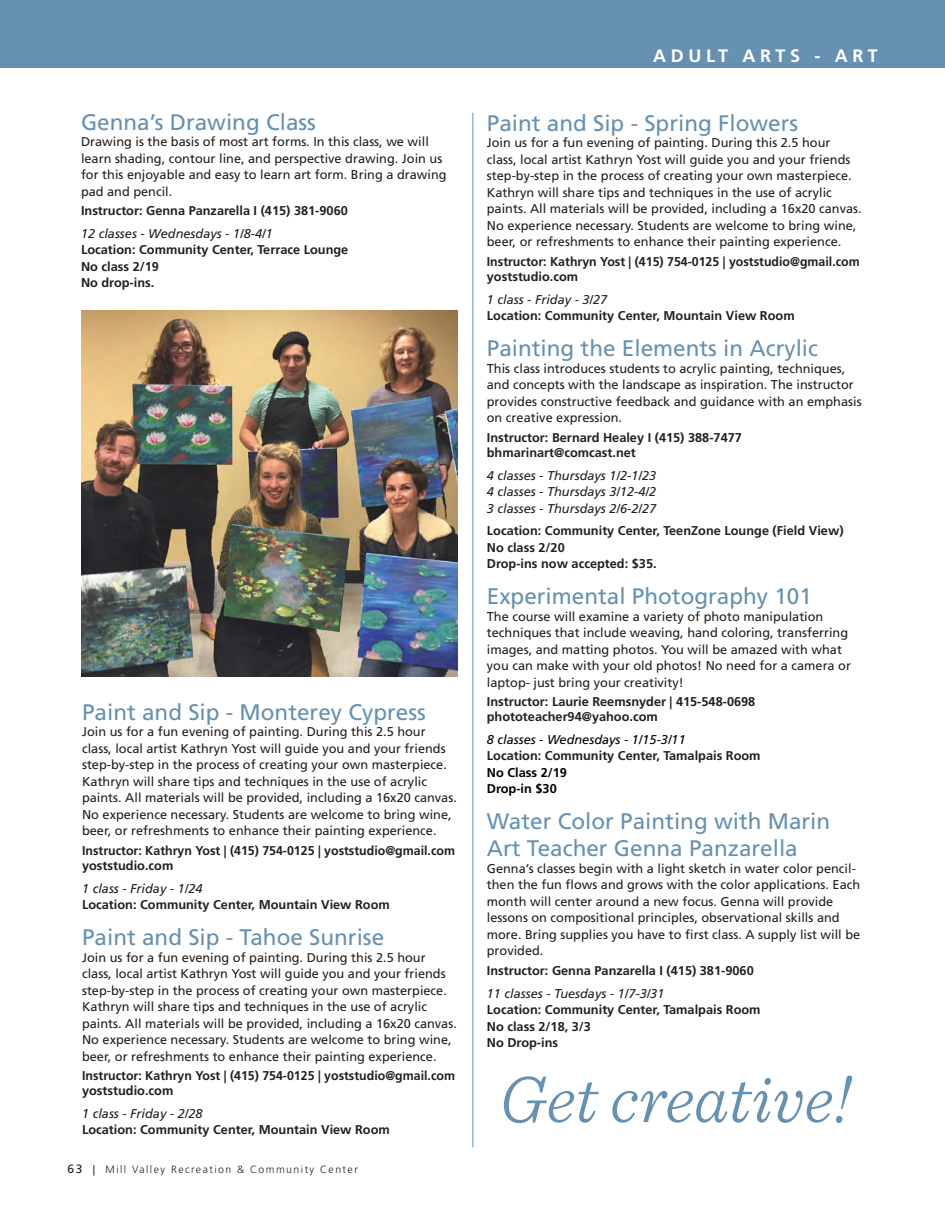
<style>
.page{position:relative;width:945px;height:1215px;background:#fff}
.page>*{position:absolute;margin:0;border:0;box-sizing:border-box;transform-origin:0 0}
.t1{font:italic 300 69px "Sentinel";color:#6791b1}
.t2{font:22.5px/27px "Frutiger LT Std";color:#6791b1}
.t3{font:700 18px "Frutiger LT Std";letter-spacing:.26em;color:#fff}
.t4{font:12.75px/16.5px "Frutiger LT Std";color:#231f20}
.t5{font:700 12.75px/16.5px "Frutiger LT Std";color:#231f20}
.t6{font:italic 12.75px/16.5px "Frutiger LT Std";color:#231f20;text-align:justify}
.t7{font:italic 12.75px "Frutiger LT Std";color:#000}
.t8{font:700 12.75px/16.5px "Frutiger LT Std";color:#000}
.t9{font:300 10.5px "Frutiger LT Std";letter-spacing:.14em;color:#231f20}
.s1{font-weight:400;font-size:12px}
.s2{font-weight:400}
</style>
<div class="page">
<div style="left:0;top:0;width:945px;height:68px;background:#6791b1"></div>
<hr style="left:472px;top:113px;width:1px;height:1035px;background:#6791b1">
<img style="left:81px;top:310px;width:377px;height:367px">
<h2 class="t2" style="left:81px;top:108px;width:237px">Genna’s Drawing Class</h2>
<p class="t4" style="left:81px;top:133px;width:367px">Drawing is the basis of most art forms. In this class, we will learn shading, contour line, and perspective drawing. Join us for this enjoyable and easy to learn art form. Bring a drawing pad and pencil.</p>
<p class="t5" style="left:81px;top:203px;width:268px">Instructor: Genna Panzarella I (415) 381-9060</p>
<p class="t6" style="left:81px;top:225px;width:193px">12 classes - Wednesdays - 1/8-4/1</p>
<p class="t5" style="left:81px;top:242px;width:269px">Location: Community Center, Terrace Lounge<br>No class 2/19<br>No drop-ins.</p>
<h2 class="t2" style="left:82px;top:698px;width:345px">Paint and Sip - Monterey Cypress</h2>
<p class="t4" style="left:82px;top:724px;width:376px">Join us for a fun evening of painting. During this 2.5 hour class, local artist Kathryn Yost will guide you and your friends step-by-step in the process of creating your own masterpiece.<br>Kathryn will share tips and techniques in the use of acrylic paints. All materials will be provided, including a 16x20 canvas.<br>No experience necessary. Students are welcome to bring wine, beer, or refreshments to enhance their painting experience.</p>
<p class="t5" style="left:82px;top:843px;width:374px;line-height:15.3px">Instructor: Kathryn Yost | (415) 754-0125 | yoststudio@gmail.com yoststudio.com</p>
<p class="t6" style="left:82px;top:880px;width:122px">1 class - Friday - 1/24</p>
<p class="t5" style="left:82px;top:896px;width:309px">Location: Community Center, Mountain View Room</p>
<h2 class="t2" style="left:82px;top:924px;width:304px">Paint and Sip - Tahoe Sunrise</h2>
<p class="t4" style="left:82px;top:949px;width:376px">Join us for a fun evening of painting. During this 2.5 hour class, local artist Kathryn Yost will guide you and your friends step-by-step in the process of creating your own masterpiece.<br>Kathryn will share tips and techniques in the use of acrylic paints. All materials will be provided, including a 16x20 canvas.<br>No experience necessary. Students are welcome to bring wine, beer, or refreshments to enhance their painting experience.</p>
<p class="t5" style="left:82px;top:1068px;width:374px;line-height:15.3px">Instructor: Kathryn Yost | (415) 754-0125 | yoststudio@gmail.com yoststudio.com</p>
<p class="t6" style="left:82px;top:1105px;width:122px">1 class - Friday - 2/28</p>
<p class="t5" style="left:82px;top:1122px;width:309px">Location: Community Center, Mountain View Room</p>
<p class="t9" style="left:68px;top:1164px;width:292px"><span class="s1">63</span> <span class="s2">|</span> Mill Valley Recreation &amp; Community Center</p>
<h3 class="t3" style="left:653px;top:45px;width:226px">ADULT ARTS - ART</h3>
<h2 class="t2" style="left:487px;top:110px;width:313px">Paint and Sip - Spring Flowers</h2>
<p class="t4" style="left:487px;top:135px;width:376px">Join us for a fun evening of painting. During this 2.5 hour class, local artist Kathryn Yost will guide you and your friends step-by-step in the process of creating your own masterpiece.<br>Kathryn will share tips and techniques in the use of acrylic paints. All materials will be provided, including a 16x20 canvas.<br>No experience necessary. Students are welcome to bring wine, beer, or refreshments to enhance their painting experience.</p>
<p class="t5" style="left:487px;top:254px;width:374px;line-height:15.3px">Instructor: Kathryn Yost | (415) 754-0125 | yoststudio@gmail.com yoststudio.com</p>
<p class="t6" style="left:487px;top:291px;width:122px">1 class - Friday - 3/27</p>
<p class="t5" style="left:487px;top:308px;width:309px">Location: Community Center, Mountain View Room</p>
<h2 class="t2" style="left:487px;top:335px;width:333px">Painting the Elements in Acrylic</h2>
<p class="t4" style="left:487px;top:360px;width:376px">This class introduces students to acrylic painting, techniques, and concepts with the landscape as inspiration. The instructor provides constructive feedback and guidance with an emphasis on creative expression.</p>
<p class="t5" style="left:487px;top:430px;width:257px;line-height:15.3px">Instructor: Bernard Healey I (415) 388-7477 bhmarinart@comcast.net</p>
<p class="t6" style="left:487px;top:467px;width:171px">4 classes - Thursdays 1/2-1/23<br>4 classes - Thursdays 3/12-4/2<br>3 classes - Thursdays 2/6-2/27</p>
<p class="t5" style="left:487px;top:522px;width:358px">Location: Community Center, TeenZone Lounge (Field View)<br>No class 2/20<br>Drop-ins now accepted: $35.</p>
<h2 class="t2" style="left:487px;top:583px;width:327px">Experimental Photography 101</h2>
<p class="t4" style="left:487px;top:608px;width:366px">The course will examine a variety of photo manipulation techniques that include weaving, hand coloring, transferring images, and matting photos. You will be amazed with what you can make with your old photos! No need for a camera or laptop- just bring your creativity!</p>
<p class="t5" style="left:487px;top:694px;width:270px;line-height:15.3px">Instructor: Laurie Reemsnyder | 415-548-0698 phototeacher94@yahoo.com</p>
<p class="t7" style="left:487px;top:732px;width:200px">8 classes - Wednesdays - 1/15-3/11</p>
<p class="t5" style="left:487px;top:748px;width:275px">Location: Community Center, Tamalpais Room</p>
<p class="t8" style="left:487px;top:764px;width:82px">No Class 2/19<br>Drop-in $30</p>
<h2 class="t2" style="left:487px;top:808px;width:345px">Water Color Painting with Marin<br>Art Teacher Genna Panzarella</h2>
<p class="t4" style="left:487px;top:860px;width:375px">Genna’s classes begin with a light sketch in water color pencil&shy;then the fun flows and grows with the color applications. Each month will center around a new focus. Genna will provide lessons on compositional principles, observational skills and more. Bring supplies you have to first class. A supply list will be provided.</p>
<p class="t5" style="left:487px;top:962px;width:268px">Instructor: Genna Panzarella I (415) 381-9060</p>
<p class="t6" style="left:487px;top:985px;width:179px">11 classes - Tuesdays - 1/7-3/31</p>
<p class="t5" style="left:487px;top:1001px;width:275px">Location: Community Center, Tamalpais Room<br>No class 2/18, 3/3<br>No Drop-ins</p>
<h1 class="t1" style="left:499px;top:1048px;width:354px">Get creative!</h1>
</div>
